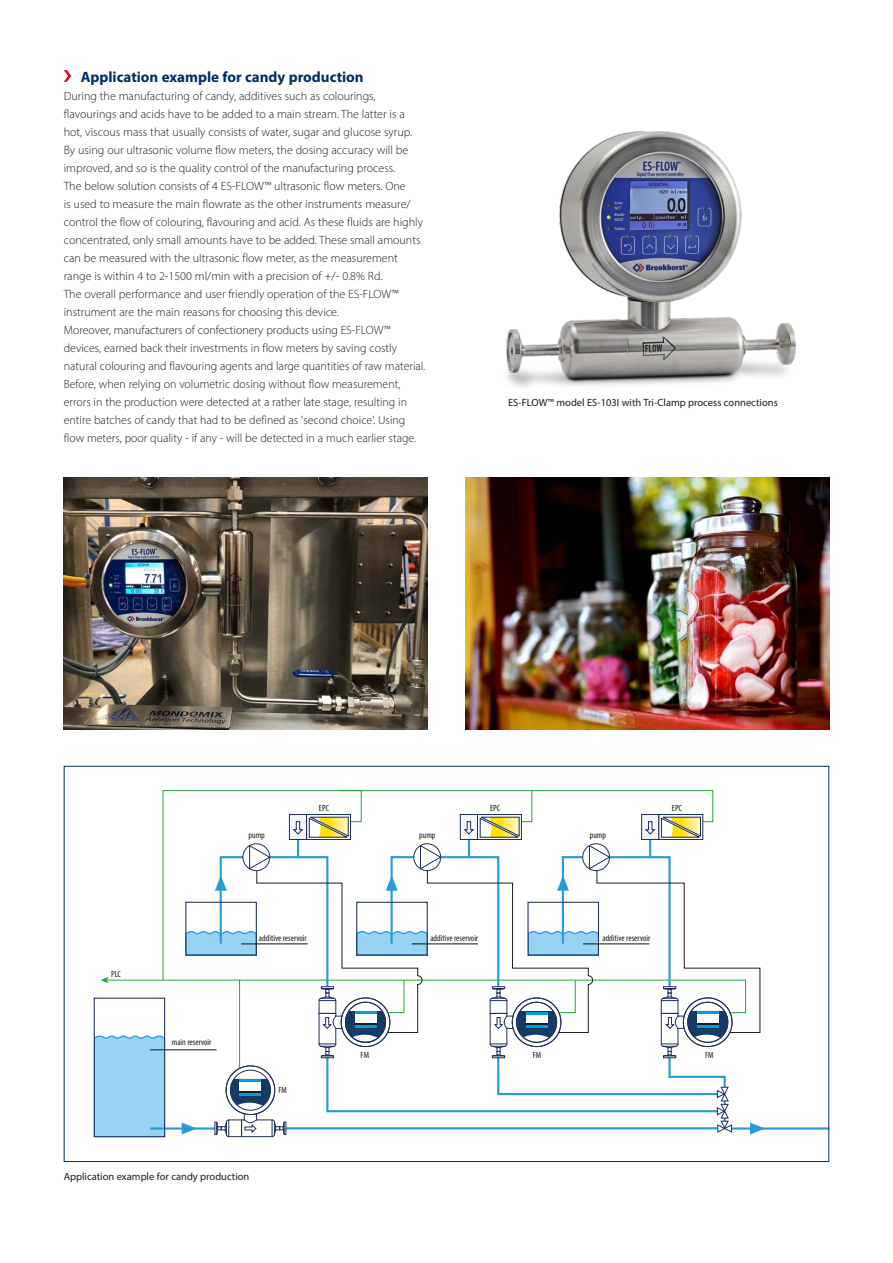
<style>
.page{position:relative;width:893px;height:1263px;background:#fff}
.page>*{position:absolute;margin:0;border:0;box-sizing:border-box;transform-origin:0 0}
.t1{font:700 15px "Myriad Pro";color:#003063}
.t2{font:300 12px/18px "Myriad Pro";color:#1d1d1b}
.t3{font:10.5px "Myriad Pro";color:#1d1d1b}
.t4{font:condensed 9px "Myriad Pro";color:#1d1d1b}
</style>
<div class="page">
<img style="left:506px;top:132px;width:289px;height:255px">
<hr style="left:731px;top:1127px;width:98px;height:2px;background:#279cd8">
<svg style="left:94px;top:790px;width:671px;height:347px"></svg>
<img style="left:64px;top:478px;width:363px;height:252px">
<img style="left:466px;top:478px;width:363px;height:252px">
<svg style="left:64px;top:70px;width:7px;height:12px"></svg>
<p class="t1" style="left:81px;top:67px;width:284px">Application example for candy production</p>
<p class="t2" style="left:64px;top:87px;width:363px">During the manufacturing of candy, additives such as colourings, flavourings and acids have to be added to a main stream. The latter is a hot, viscous mass that usually consists of water, sugar and glucose syrup.<br>By using our ultrasonic volume flow meters, the dosing accuracy will be improved, and so is the quality control of the manufacturing process.<br>The below solution consists of 4 ES-FLOW™ ultrasonic flow meters. One<br>is used to measure the main flowrate as the other instruments measure/ control the flow of colouring, flavouring and acid. As these fluids are highly concentrated, only small amounts have to be added. These small amounts can be measured with the ultrasonic flow meter, as the measurement range is within 4 to 2-1500 ml/min with a precision of +/- 0.8% Rd.<br>The overall performance and user friendly operation of the ES-FLOW™ instrument are the main reasons for choosing this device.<br>Moreover, manufacturers of confectionery products using ES-FLOW™ devices, earned back their investments in flow meters by saving costly natural colouring and flavouring agents and large quantities of raw material.<br>Before, when relying on volumetric dosing without flow measurement, errors in the production were detected at a rather late stage, resulting in entire batches of candy that had to be defined as 'second choice'. Using flow meters, poor quality - if any - will be detected in a much earlier stage.</p>
<p class="t3" style="left:508px;top:396px;width:271px">ES-FLOW™ model ES-103I with Tri-Clamp process connections</p>
<p class="t4" style="left:319px;top:803px;width:12px">EPC</p>
<p class="t4" style="left:490px;top:803px;width:12px">EPC</p>
<p class="t4" style="left:672px;top:803px;width:12px">EPC</p>
<p class="t4" style="left:249px;top:830px;width:18px">pump</p>
<p class="t4" style="left:419px;top:830px;width:18px">pump</p>
<p class="t4" style="left:590px;top:830px;width:18px">pump</p>
<p class="t4" style="left:111px;top:968px;width:11px">PLC</p>
<p class="t4" style="left:172px;top:1037px;width:41px">main reservoir</p>
<p class="t4" style="left:259px;top:932px;width:49px">additive reservoir</p>
<p class="t4" style="left:430px;top:932px;width:49px">additive reservoir</p>
<p class="t4" style="left:602px;top:932px;width:49px">additive reservoir</p>
<p class="t4" style="left:279px;top:1084px;width:10px">FM</p>
<p class="t4" style="left:361px;top:1049px;width:10px">FM</p>
<p class="t4" style="left:533px;top:1049px;width:10px">FM</p>
<p class="t4" style="left:705px;top:1049px;width:10px">FM</p>
<p class="t3" style="left:64px;top:1170px;width:187px">Application example for candy production</p>
</div>
